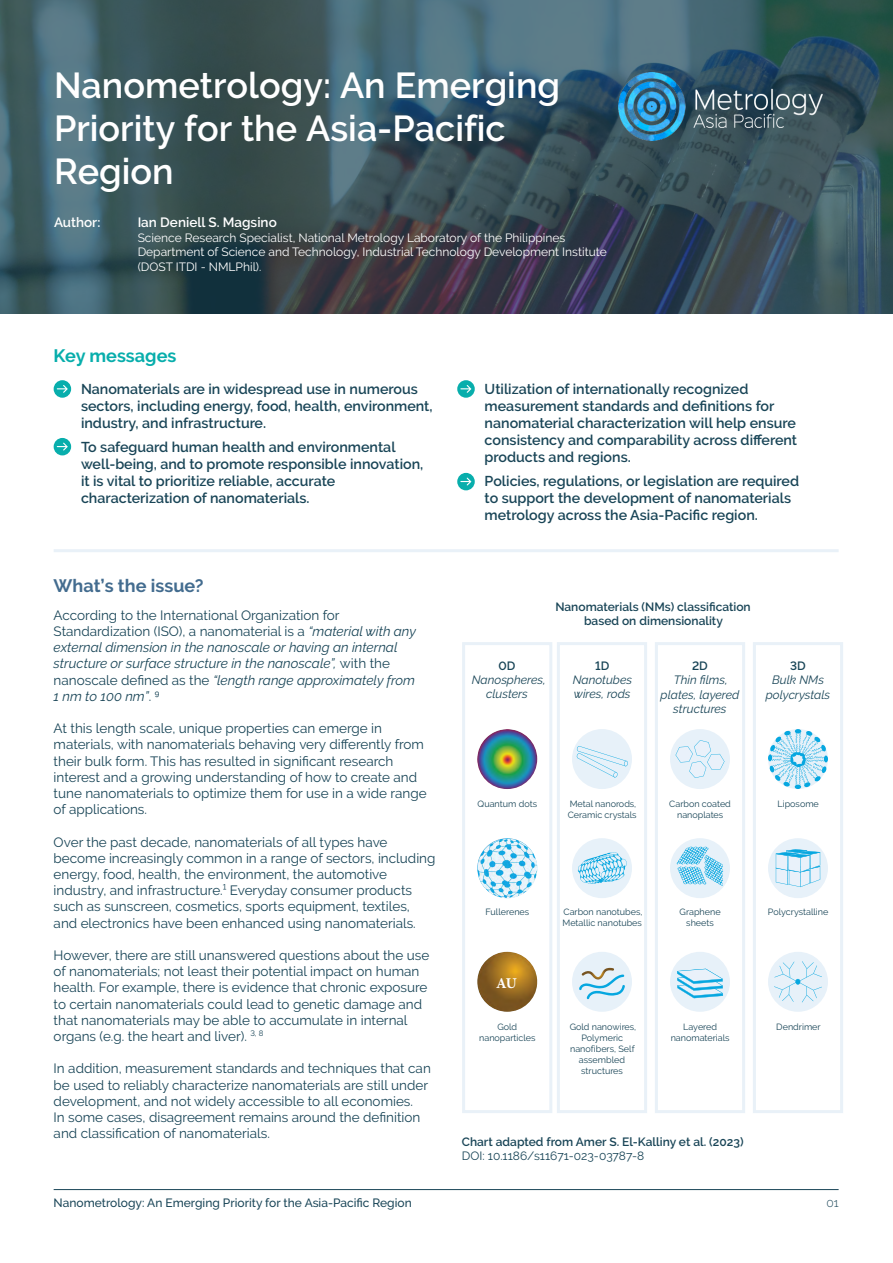
<style>
.page{position:relative;width:893px;height:1263px;background:#fff}
.page>*{position:absolute;margin:0;border:0;box-sizing:border-box;transform-origin:0 0}
.t1{font:600 36px/43.2px "Raleway";color:#fff}
.t2{font:700 18px "Raleway";color:#436c8f}
.t3{font:700 18px "Raleway";color:#08aeac}
.t4{font:700 15px "Minion Pro";color:#fff}
.t5{font:600 14.25px/17.1px "Raleway";color:#194557}
.t6{font:13.5px/16.2px "Raleway";color:#194557}
.t7{font:italic 13.5px/16.2px "Raleway";color:#194557}
.t8{font:600 13.5px "Raleway";color:#fff}
.t9{font:12px/14.4px "Raleway";color:#fff}
.t10{font:600 12px/14.4px "Raleway";color:#194557;text-align:center}
.t11{font:italic 12px/14.4px "Raleway";color:#194557;text-align:center}
.t12{font:500 12px "Raleway";color:#194557}
.t13{font:12px "Raleway";color:#194557}
.t14{font:300 12px "Raleway";color:#194557}
.t15{font:9px/10.8px "Raleway";color:#194557;text-align:center}
.s1{font-style:normal}
</style>
<div class="page">
<div style="left:655px;top:642px;width:90px;height:471px;border:3px solid #e9f1f8"></div>
<div style="left:753px;top:642px;width:90px;height:471px;border:3px solid #e9f1f8"></div>
<div style="left:462px;top:642px;width:90px;height:471px;border:3px solid #e9f1f8"></div>
<div style="left:557px;top:642px;width:90px;height:471px;border:3px solid #e9f1f8"></div>
<svg style="left:0;top:0;width:893px;height:314px;background:#3b545d"></svg>
<img style="left:619px;top:73px;width:204px;height:67px">
<div style="left:54px;top:380px;width:17px;height:18px;background:#08aeac;border-radius:50%"></div>
<svg style="left:57px;top:385px;width:11px;height:8px"></svg>
<svg style="left:457px;top:380px;width:18px;height:18px"></svg>
<svg style="left:460px;top:385px;width:11px;height:8px"></svg>
<div style="left:54px;top:438px;width:17px;height:17px;background:#08aeac;border-radius:50%"></div>
<svg style="left:57px;top:443px;width:11px;height:7px"></svg>
<div style="left:457px;top:473px;width:18px;height:17px;background:#08aeac;border-radius:50%"></div>
<svg style="left:460px;top:478px;width:11px;height:7px"></svg>
<hr style="left:54px;top:1189px;width:785px;height:1px;background:#194557">
<hr style="left:54px;top:549px;width:785px;height:3px;background:#e9f1f8">
<img style="left:477px;top:729px;width:60px;height:60px;border-radius:30px">
<div style="left:670px;top:729px;width:60px;height:60px;background:#e7f1f9;border-radius:50%"></div>
<div style="left:572px;top:729px;width:60px;height:60px;background:#e7f1f9;border-radius:50%"></div>
<img style="left:477px;top:838px;width:60px;height:60px;border-radius:30px">
<div style="left:670px;top:838px;width:60px;height:60px;background:#e7f1f9;border-radius:50%"></div>
<div style="left:768px;top:838px;width:60px;height:60px;background:#e7f1f9;border-radius:50%"></div>
<div style="left:572px;top:838px;width:60px;height:60px;background:#e7f1f9;border-radius:50%"></div>
<img style="left:477px;top:952px;width:60px;height:60px;border-radius:29px">
<div style="left:670px;top:952px;width:60px;height:60px;background:#e7f1f9;border-radius:50%"></div>
<div style="left:768px;top:952px;width:60px;height:60px;background:#e7f1f9;border-radius:50%"></div>
<div style="left:572px;top:952px;width:60px;height:60px;background:#e7f1f9;border-radius:50%"></div>
<svg style="left:774px;top:961px;width:48px;height:41px"></svg>
<svg style="left:677px;top:969px;width:46px;height:29px"></svg>
<svg style="left:579px;top:968px;width:46px;height:31px"></svg>
<svg style="left:576px;top:746px;width:52px;height:31px"></svg>
<svg style="left:768px;top:729px;width:60px;height:60px"></svg>
<svg style="left:776px;top:849px;width:44px;height:38px"></svg>
<svg style="left:675px;top:740px;width:49px;height:38px"></svg>
<svg style="left:677px;top:846px;width:46px;height:40px"></svg>
<svg style="left:578px;top:852px;width:49px;height:32px"></svg>
<h1 class="t1" style="left:54px;top:64px;width:508px">Nanometrology: An Emerging<br>Priority for the Asia-Pacific<br>Region</h1>
<p class="t8" style="left:54px;top:215px;width:48px">Author:</p>
<p class="t8" style="left:138px;top:215px;width:141px">Ian Deniell S. Magsino</p>
<p class="t9" style="left:138px;top:230px;width:471px">Science Research Specialist, National Metrology Laboratory of the Philippines<br>Department of Science and Technology, Industrial Technology Development Institute (DOST ITDI - NMLPhil).</p>
<h2 class="t3" style="left:54px;top:346px;width:124px">Key messages</h2>
<p class="t5" style="left:81px;top:380px;width:353px;text-indent:-27px">• Nanomaterials are in widespread use in numerous sectors, including energy, food, health, environment, industry, and infrastructure.</p>
<p class="t5" style="left:81px;top:438px;width:344px;text-indent:-27px">• To safeguard human health and environmental well-being, and to promote responsible innovation, it is vital to prioritize reliable, accurate characterization of nanomaterials.</p>
<h2 class="t2" style="left:54px;top:575px;width:152px">What’s the issue?</h2>
<p class="t7" style="left:54px;top:607px;width:364px"><span class="s1">According to the International Organization for Standardization (ISO), a nanomaterial is a</span> “material with any external dimension in the nanoscale or having an internal structure or surface structure in the nanoscale”, <span class="s1">with the nanoscale defined as the</span> “length range approximately from 1 nm to 100 nm”<span class="s1">.</span> <sup>9</sup></p>
<p class="t6" style="left:54px;top:720px;width:374px">At this length scale, unique properties can emerge in materials, with nanomaterials behaving very differently from their bulk form. This has resulted in significant research interest and a growing understanding of how to create and tune nanomaterials to optimize them for use in a wide range of applications.</p>
<p class="t6" style="left:54px;top:834px;width:383px">Over the past decade, nanomaterials of all types have become increasingly common in a range of sectors, including energy, food, health, the environment, the automotive industry, and infrastructure.¹ Everyday consumer products such as sunscreen, cosmetics, sports equipment, textiles, and electronics have been enhanced using nanomaterials.</p>
<p class="t6" style="left:54px;top:947px;width:377px">However, there are still unanswered questions about the use of nanomaterials; not least their potential impact on human health. For example, there is evidence that chronic exposure to certain nanomaterials could lead to genetic damage and that nanomaterials may be able to accumulate in internal organs (e.g. the heart and liver). <sup>3,</sup> <sup>8</sup></p>
<p class="t6" style="left:54px;top:1060px;width:379px">In addition, measurement standards and techniques that can be used to reliably characterize nanomaterials are still under development, and not widely accessible to all economies.<br>In some cases, disagreement remains around the definition and classification of nanomaterials.</p>
<p class="t5" style="left:485px;top:380px;width:314px;text-indent:-27px">• Utilization of internationally recognized measurement standards and definitions for nanomaterial characterization will help ensure consistency and comparability across different products and regions.</p>
<p class="t5" style="left:485px;top:472px;width:316px;text-indent:-27px">• Policies, regulations, or legislation are required to support the development of nanomaterials metrology across the Asia-Pacific region.</p>
<p class="t10" style="left:555px;top:599px;width:197px">Nanomaterials (NMs) classification based on dimensionality</p>
<p class="t10" style="left:498px;top:658px;width:18px">0D</p>
<p class="t11" style="left:472px;top:673px;width:75px;line-height:13.5px">Nanospheres, clusters</p>
<p class="t10" style="left:595px;top:658px;width:16px">1D</p>
<p class="t11" style="left:573px;top:673px;width:61px;line-height:13.5px;text-align:left">Nanotubes wires, rods</p>
<p class="t10" style="left:692px;top:658px;width:17px">2D</p>
<p class="t11" style="left:661px;top:673px;width:80px">Thin films, plates, layered structures</p>
<p class="t10" style="left:790px;top:658px;width:17px">3D</p>
<p class="t11" style="left:766px;top:673px;width:66px">Bulk NMs polycrystals</p>
<p class="t15" style="left:478px;top:798px;width:61px">Quantum dots</p>
<p class="t15" style="left:669px;top:798px;width:63px">Carbon coated nanoplates</p>
<p class="t15" style="left:570px;top:798px;width:68px">Metal nanorods,</p>
<p class="t15" style="left:777px;top:798px;width:43px">Liposome</p>
<p class="t15" style="left:568px;top:809px;width:70px">Ceramic crystals</p>
<p class="t15" style="left:486px;top:906px;width:45px">Fullerenes</p>
<p class="t15" style="left:680px;top:906px;width:43px">Graphene sheets</p>
<p class="t15" style="left:563px;top:906px;width:80px">Carbon nanotubes,</p>
<p class="t15" style="left:768px;top:906px;width:62px">Polycrystalline</p>
<p class="t15" style="left:562px;top:917px;width:81px">Metallic nanotubes</p>
<p class="t4" style="left:496px;top:973px;width:22px">AU</p>
<p class="t15" style="left:479px;top:1022px;width:58px">Gold nanoparticles</p>
<p class="t15" style="left:671px;top:1022px;width:60px">Layered nanomaterials</p>
<p class="t15" style="left:570px;top:1022px;width:68px">Gold nanowires,</p>
<p class="t15" style="left:776px;top:1022px;width:46px">Dendrimer</p>
<p class="t15" style="left:570px;top:1033px;width:66px">Polymeric nanofibers, Self assembled structures</p>
<p class="t10" style="left:462px;top:1134px;width:283px">Chart adapted from Amer S. El-Kalliny et al. (2023)</p>
<p class="t13" style="left:462px;top:1149px;width:184px">DOI: 10.1186/s11671-023-03787-8</p>
<p class="t12" style="left:54px;top:1195px;width:360px">Nanometrology: An Emerging Priority for the Asia-Pacific Region</p>
<p class="t14" style="left:826px;top:1195px;width:14px">01</p>
</div>
